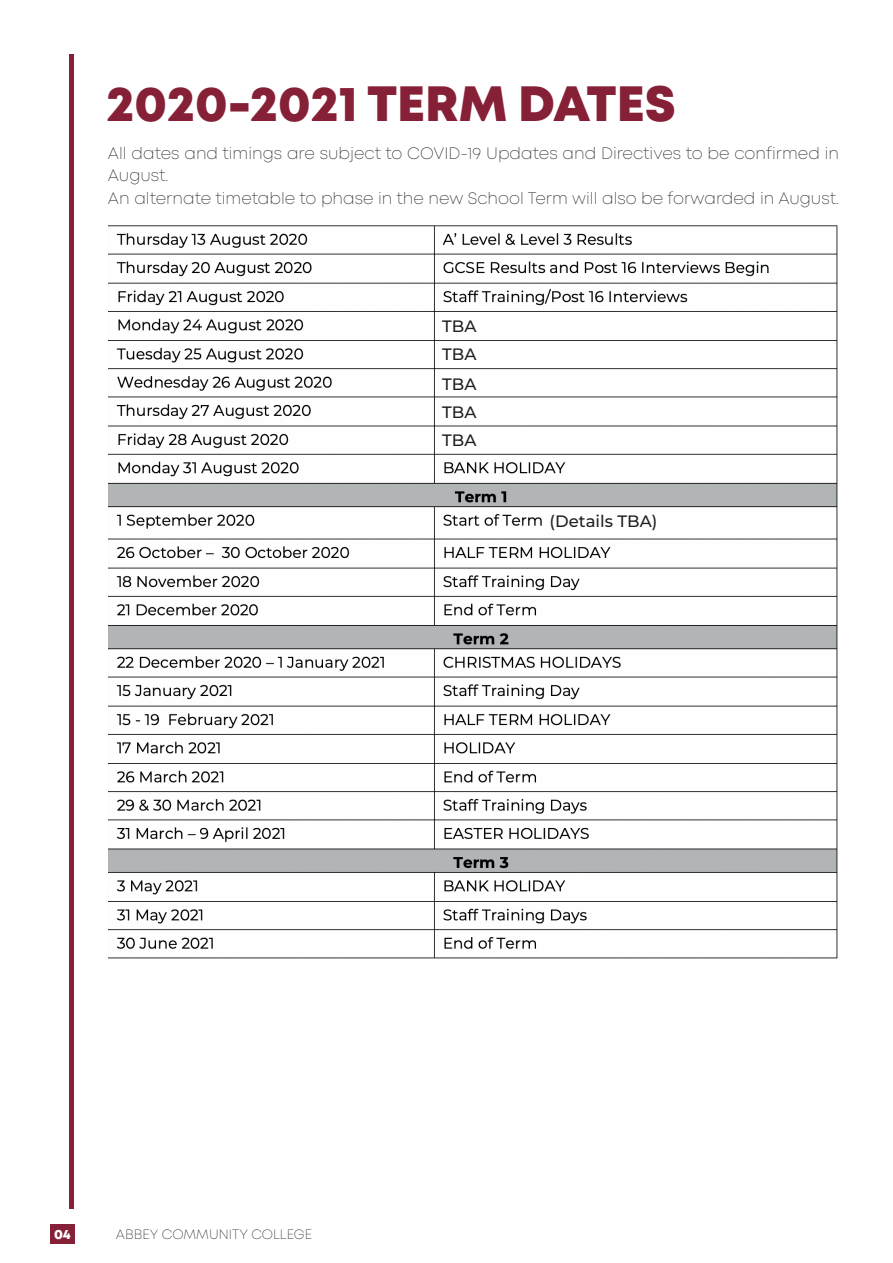
<style>
.page{position:relative;width:893px;height:1263px;background:#fff}
.page>*{position:absolute;margin:0;border:0;box-sizing:border-box;transform-origin:0 0}
.t1{font:49.5px "Mont Heavy DEMO";color:#862037}
.t2{font:16.5px/22.5px "Mont Extra Light DEMO";color:#231f20}
.t3{font:500 16.5px/27.9px "Montserrat";color:#231f20}
.t4{font:13.5px "Mont Extra Light DEMO";color:#231f20}
.t5{font:13.5px "Mont Heavy DEMO";color:#fff}
</style>
<div class="page">
<div style="left:51px;top:1225px;width:24px;height:19px;background:#862037"></div>
<div style="left:69px;top:54px;width:5px;height:1155px;background:#862037"></div>
<img style="left:108px;top:225px;width:730px;height:734px">
<div style="left:435px;top:316px;width:270px;height:22px;background:#fff"></div>
<div style="left:435px;top:373px;width:270px;height:22px;background:#fff"></div>
<div style="left:435px;top:344px;width:270px;height:23px;background:#fff"></div>
<div style="left:435px;top:402px;width:270px;height:22px;background:#fff"></div>
<div style="left:435px;top:429px;width:278px;height:22px;background:#fff"></div>
<h1 class="t1" style="left:107px;top:76px;width:571px">2020-2021 TERM DATES</h1>
<p class="t2" style="left:108px;top:142px;width:733px">All dates and timings are subject to COVID-19 Updates and Directives to be confirmed in<br>August.<br>An alternate timetable to phase in the new School Term will also be forwarded in August.</p>
<p class="t3" style="left:442px;top:312px;width:36px">TBA</p>
<p class="t3" style="left:442px;top:340px;width:36px">TBA</p>
<p class="t3" style="left:442px;top:369px;width:36px">TBA</p>
<p class="t3" style="left:442px;top:398px;width:36px">TBA<br>TBA</p>
<p class="t3" style="left:550px;top:506px;width:109px">(Details TBA)</p>
<p class="t5" style="left:54px;top:1226px;width:18px">04</p>
<p class="t4" style="left:116px;top:1226px;width:198px">ABBEY COMMUNITY COLLEGE</p>
</div>
